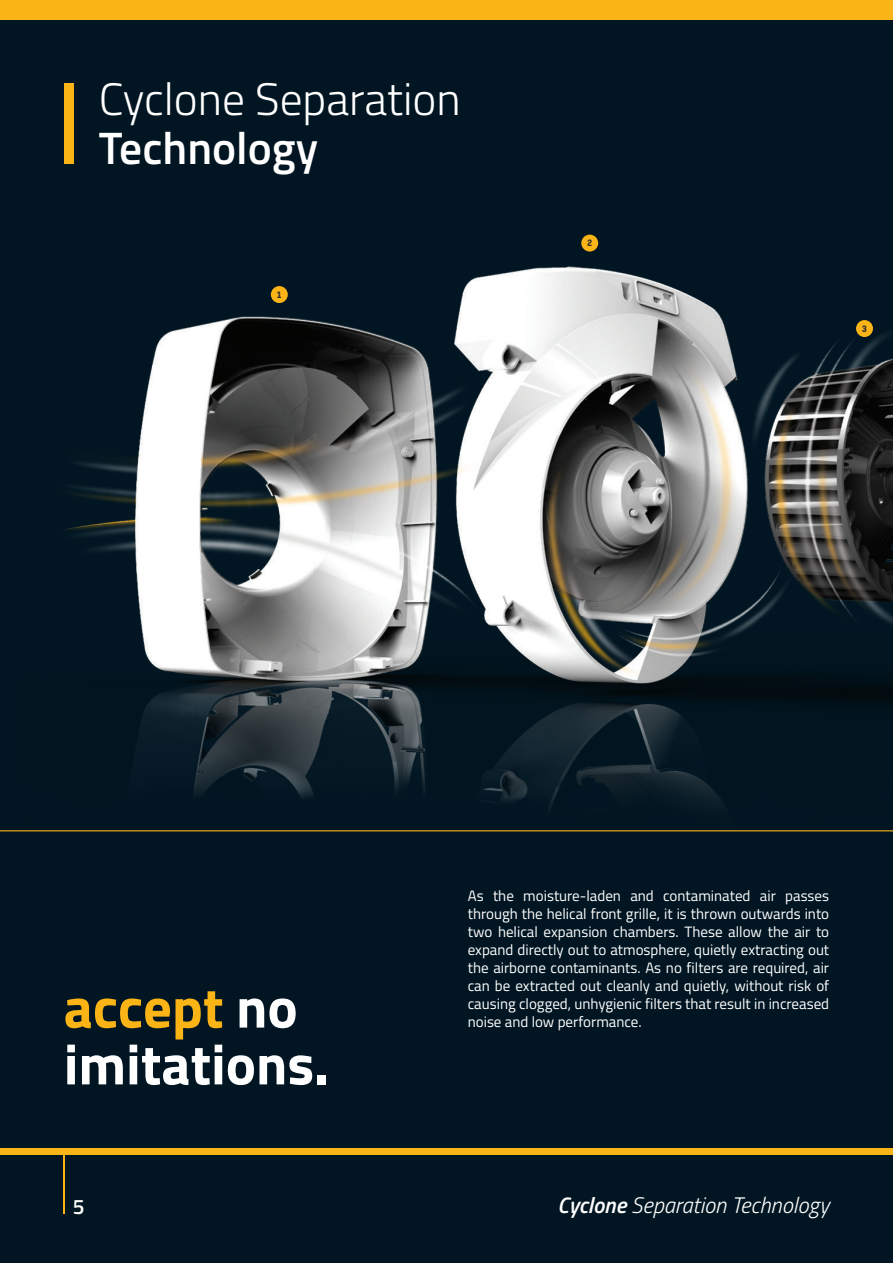
<style>
.page{position:relative;width:893px;height:1263px;background:#011622}
.page>*{position:absolute;margin:0;border:0;box-sizing:border-box;transform-origin:0 0}
.t1{font:700 56.85px "Titillium Web";color:#fff}
.t2{font:700 56.85px "Titillium Web";color:#fbb416}
.t3{font:300 45.45px "Titillium Web";color:#fff}
.t4{font:600 45.45px "Titillium Web";color:#fff}
.t5{font:italic 300 22.5px "Titillium Web";color:#fff}
.t6{font:600 21px "Titillium Web";color:#fff}
.t7{font:15px/18px "Titillium Web";color:#fff;text-align:justify}
.t8{font:700 8.4px "Kelson";color:#312f30}
.s1{color:#fff}
.s2{font-weight:600}
</style>
<div class="page">
<div style="left:0;top:0;width:893px;height:20px;background:#fbb416"></div>
<div style="left:0;top:1148px;width:893px;height:6px;background:#fbb416"></div>
<hr style="left:64px;top:1148px;width:1px;height:66px;background:#fbb416">
<img style="left:64px;top:234px;width:829px;height:574px">
<div style="left:271px;top:286px;width:17px;height:17px;background:#fbb416;border-radius:50%"></div>
<div style="left:581px;top:235px;width:17px;height:17px;background:#fbb416;border-radius:50%"></div>
<div style="left:856px;top:320px;width:17px;height:17px;background:#fbb416;border-radius:50%"></div>
<div style="left:64px;top:83px;width:10px;height:81px;background:#fbb416"></div>
<hr style="left:0;top:830px;width:893px;height:1px;background:#fbb416">
<h2 class="t3" style="left:99px;top:66px;width:363px">Cyclone Separation</h2>
<h2 class="t4" style="left:99px;top:114px;width:221px">Technology</h2>
<p class="t8" style="left:277px;top:289px;width:6px">1</p>
<p class="t8" style="left:587px;top:237px;width:6px">2</p>
<p class="t8" style="left:862px;top:323px;width:6px">3</p>
<h1 class="t2" style="left:64px;top:964px;width:235px">accept <span class="s1">no</span></h1>
<h1 class="t1" style="left:64px;top:1021px;width:266px">imitations.</h1>
<h3 class="t6" style="left:73px;top:1191px;width:13px">5</h3>
<p class="t7" style="left:468px;top:886px;width:363px">As the moisture-laden and contaminated air passes through the helical front grille, it is thrown outwards into two helical expansion chambers. These allow the air to expand directly out to atmosphere, quietly extracting out the airborne contaminants. As no filters are required, air can be extracted out cleanly and quietly, without risk of causing clogged, unhygienic filters that result in increased</p>
<p class="t7" style="left:468px;top:1012px;width:175px">noise and low performance.</p>
<h3 class="t5" style="left:557px;top:1189px;width:273px"><span class="s2">Cyclone</span> Separation Technology</h3>
</div>
